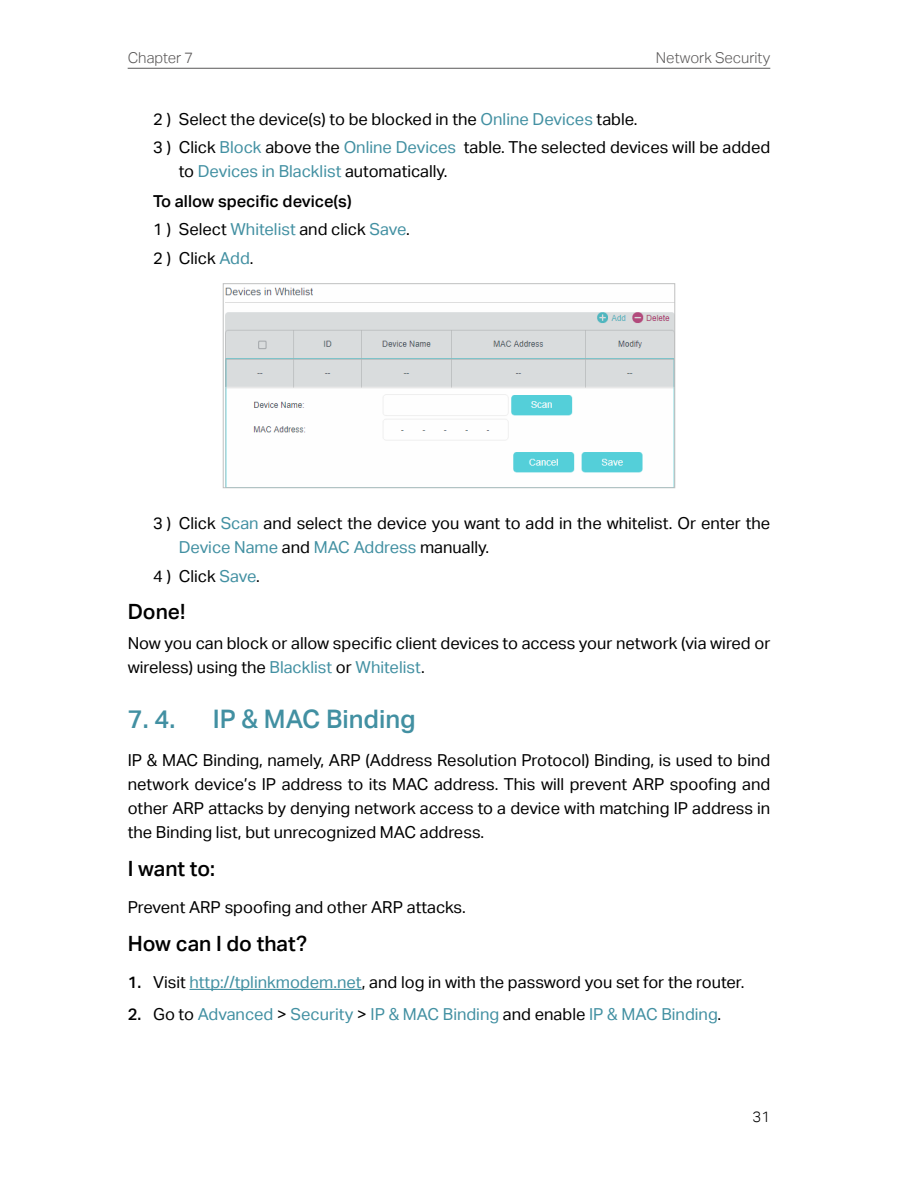
<style>
.page{position:relative;width:898px;height:1187px;background:#fff}
.page>*{position:absolute;margin:0;border:0;box-sizing:border-box;transform-origin:0 0}
.t1{font:25.5px "TP Link Aktiv Medium";color:#4290a2}
.正文_左缩进_段前3{font:21px "TP Link Aktiv Medium";color:#000}
.正文_左缩进{font:21px "TP Link Aktiv Medium";color:#000}
.正文{font:16.5px/24px "TP Link Aktiv Regular";color:#000}
.正文_左缩进-2{font:16.5px/24px "TP Link Aktiv Regular";color:#000}
.t2{font:16.5px "TP Link Aktiv Regular";color:#4290a2}
.正文_左缩进_段前3-2{font:16.5px "TP Link Aktiv Regular";color:#000}
.正文_左缩进多一点{font:16.5px "TP Link Aktiv Medium";color:#000}
.t3{font:15px "TP Link Aktiv Light";color:#595757}
.t4{font:15px "TP Link Aktiv Light";color:#000}
.s1{color:#4290a2}
.s2{font-family:"TP Link Aktiv Medium"}
.s3{font-family:"TP Link Aktiv Medium";color:#000}
.s4{color:#000}
</style>
<div class="page">
<hr style="left:128px;top:68px;width:642px;height:1px;background:#595757">
<hr style="left:189px;top:988px;width:173px;height:1px;background:#4290a2">
<img style="left:225px;top:287px;width:447px;height:199px">
<div style="left:223px;top:283px;width:451px;height:205px;border:1px solid #bfc0c0"></div>
<p class="t3" style="left:128px;top:49px;width:67px">Chapter 7</p>
<p class="t3" style="left:655px;top:49px;width:116px">Network Security</p>
<p class="正文" style="left:153px;top:107px;width:485px">2 ) Select the device(s) to be blocked in the <span class="s1">Online Devices</span> table.</p>
<p class="正文" style="left:179px;top:135px;width:593px;text-indent:-26px">3 ) Click <span class="s1">Block</span> above the <span class="s1">Online Devices</span> table. The selected devices will be added to <span class="s1">Devices in Blacklist</span> automatically.</p>
<p class="正文_左缩进多一点" style="left:153px;top:192px;width:200px">To allow specific device(s)</p>
<p class="正文" style="left:153px;top:217px;width:258px">1 ) Select <span class="s1">Whitelist</span> and click <span class="s1">Save</span>.</p>
<p class="正文" style="left:153px;top:246px;width:102px">2 ) Click <span class="s1">Add</span>.</p>
<p class="正文" style="left:179px;top:511px;width:593px;text-indent:-26px">3 ) Click <span class="s1">Scan</span> and select the device you want to add in the whitelist. Or enter the<br><span class="s1">Device Name</span> and <span class="s1">MAC Address</span> manually.</p>
<p class="正文" style="left:153px;top:563px;width:108px">4 ) Click <span class="s1">Save</span>.</p>
<p class="正文_左缩进" style="left:128px;top:600px;width:59px">Done!</p>
<p class="正文_左缩进-2" style="left:128px;top:631px;width:644px">Now you can block or allow specific client devices to access your network (via wired or wireless) using the <span class="s1">Blacklist</span> or <span class="s1">Whitelist</span>.</p>
<p class="t1" style="left:128px;top:704px;width:49px">7. 4.</p>
<p class="t1" style="left:213px;top:704px;width:204px">IP &amp; MAC Binding</p>
<p class="正文" style="left:128px;top:748px;width:644px;text-align:justify">IP &amp; MAC Binding, namely, ARP (Address Resolution Protocol) Binding, is used to bind network device’s IP address to its MAC address. This will prevent ARP spoofing and other ARP attacks by denying network access to a device with matching IP address in the Binding list, but unrecognized MAC address.</p>
<p class="正文_左缩进_段前3" style="left:128px;top:856px;width:89px">I want to:</p>
<p class="正文_左缩进_段前3-2" style="left:128px;top:897px;width:339px">Prevent ARP spoofing and other ARP attacks.</p>
<p class="正文_左缩进_段前3" style="left:128px;top:931px;width:181px">How can I do that?</p>
<p class="正文" style="left:128px;top:970px;width:618px"><span class="s2">1.</span> Visit <span class="s1">http://tplinkmodem.net</span>, and log in with the password you set for the router.</p>
<p class="t2" style="left:128px;top:1004px;width:595px"><span class="s3">2.</span> <span class="s4">Go to</span> Advanced <span class="s4">&gt;</span> Security <span class="s4">&gt;</span> IP &amp; MAC Binding <span class="s4">and enable</span> IP &amp; MAC Binding<span class="s4">.</span></p>
<p class="t4" style="left:752px;top:1107px;width:19px">31</p>
</div>
